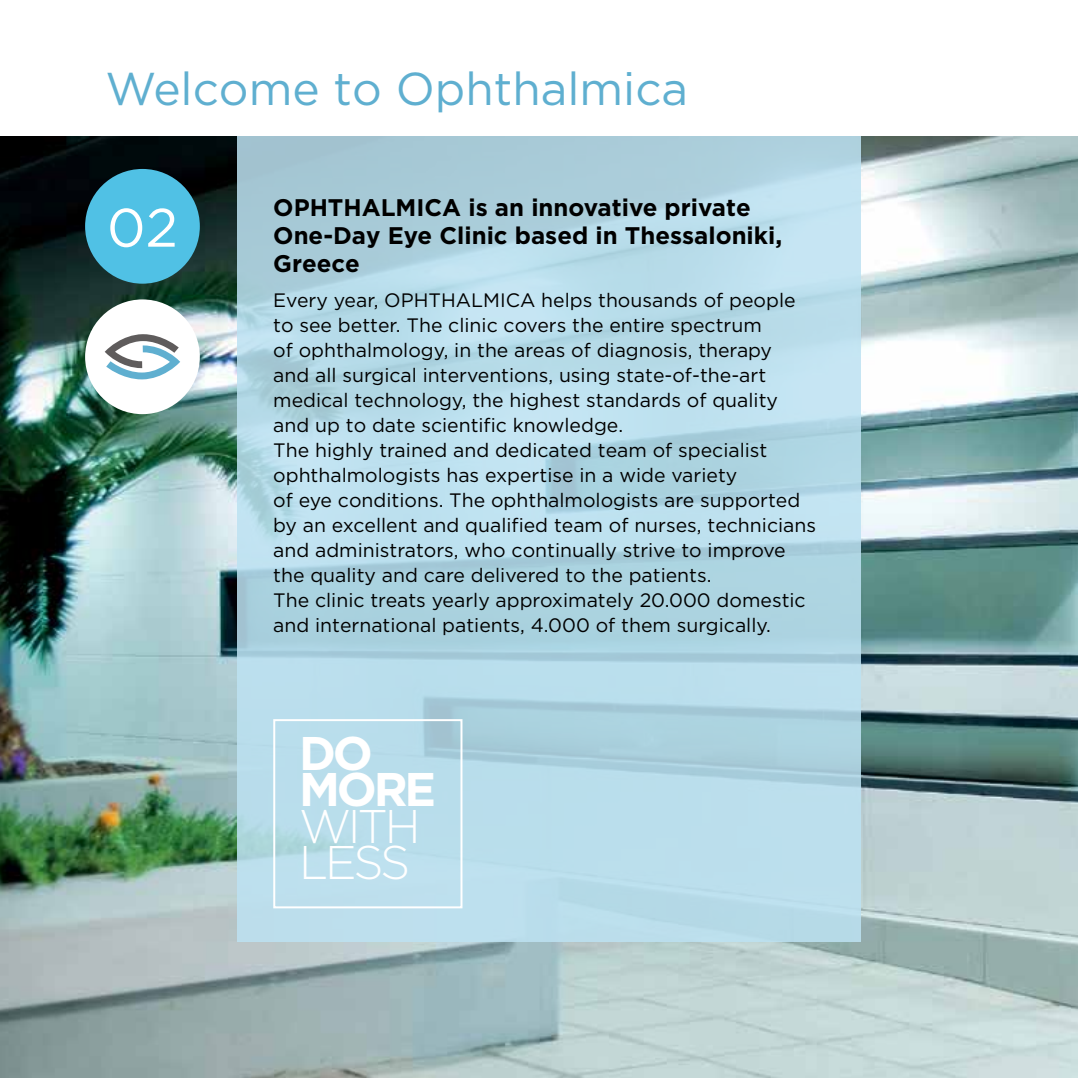
<style>
.page{position:relative;width:1078px;height:1078px;background:#fff}
.page>*{position:absolute;margin:0;border:0;box-sizing:border-box;transform-origin:0 0}
.t1{font:54px "Gotham Greek";color:#fff}
.t2{font:300 47.2px/36.2px "Gotham Greek";letter-spacing:-.07em;color:#fff}
.t3{font:700 47.2px/36.2px "Gotham Greek";letter-spacing:-.07em;color:#fff}
.t4{font:46px "Gotham Greek";color:#5fafd0}
.t5{font:700 24px/28px "Gotham Greek";color:#000}
.t6{font:19.4px/25px "Gotham Greek";color:#000}
</style>
<div class="page">
<img style="left:0;top:136px;width:1077px;height:941px">
<svg style="left:237px;top:136px;width:623px;height:805px;fill:#b8dcea"></svg>
<div style="left:85px;top:169px;width:115px;height:114px;background:#50c1e5;border-radius:50%"></div>
<div style="left:85px;top:299px;width:115px;height:115px;background:#fff;border-radius:50%"></div>
<svg style="left:105px;top:334px;width:75px;height:45px"></svg>
<div style="left:273px;top:719px;width:189px;height:189px;border:2px solid #fff"></div>
<h3 class="t4" style="left:105px;top:63px;width:584px">Welcome to Ophthalmica</h3>
<h1 class="t1" style="left:107px;top:198px;width:72px">02</h1>
<p class="t5" style="left:273px;top:192px;width:510px">OPHTHALMICA is an innovative private<br>One-Day Eye Clinic based in Thessaloniki,<br>Greece</p>
<p class="t6" style="left:273px;top:287px;width:544px">Every year, OPHTHALMICA helps thousands of people to see better. The clinic covers the entire spectrum<br>of ophthalmology, in the areas of diagnosis, therapy<br>and all surgical interventions, using state-of-the-art medical technology, the highest standards of quality and up to date scientific knowledge.<br>The highly trained and dedicated team of specialist ophthalmologists has expertise in a wide variety<br>of eye conditions. The ophthalmologists are supported by an excellent and qualified team of nurses, technicians and administrators, who continually strive to improve the quality and care delivered to the patients.<br>The clinic treats yearly approximately 20.000 domestic and international patients, 4.000 of them surgically.</p>
<h2 class="t3" style="left:299px;top:734px;width:138px">DO<br>MORE</h2>
<h2 class="t2" style="left:299px;top:807px;width:123px">WITH<br>LESS</h2>
</div>
